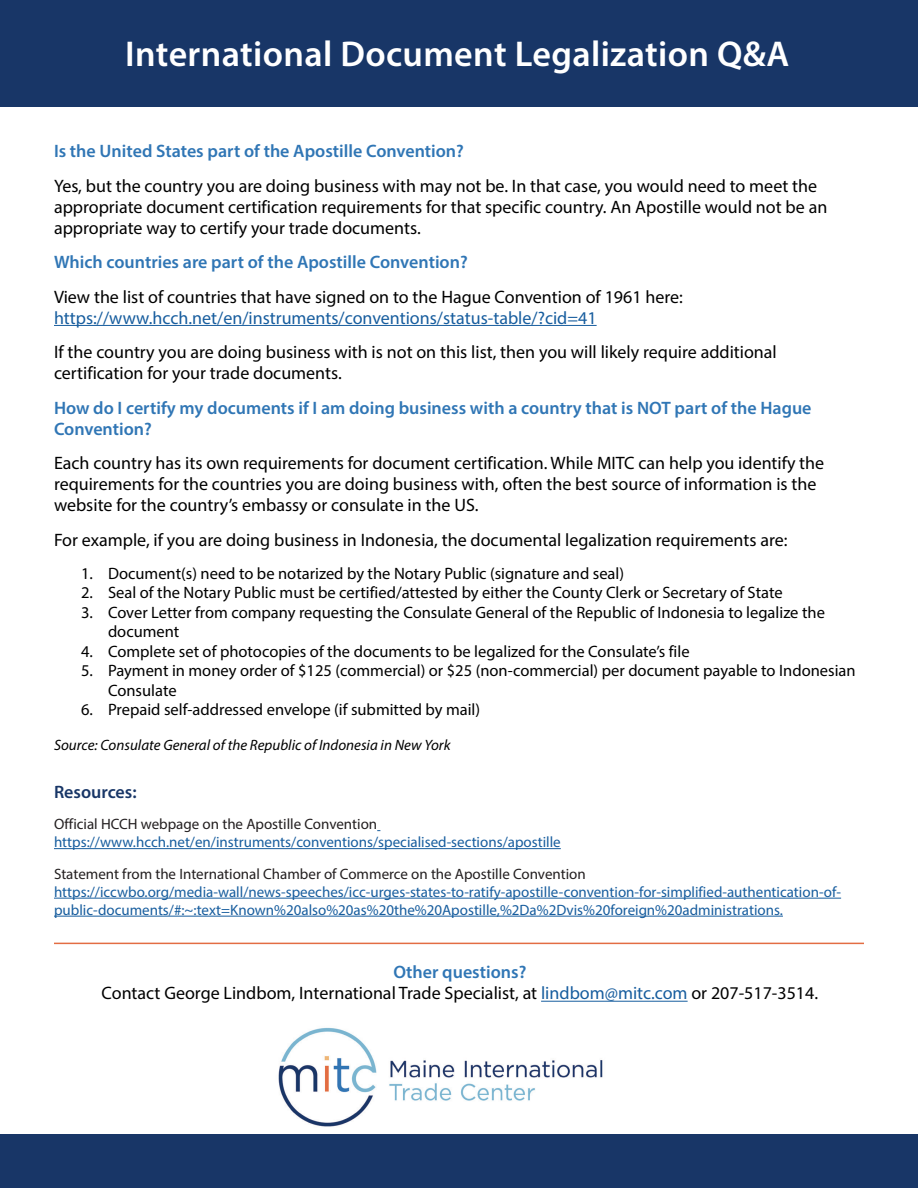
<style>
.page{position:relative;width:918px;height:1188px;background:#fff}
.page>*{position:absolute;margin:0;border:0;box-sizing:border-box;transform-origin:0 0}
.t1{font:600 36px "Myriad Pro";letter-spacing:.01em;color:#fff}
.t2{font:18px/21px "Myriad Pro";color:#000}
.t3{font:600 18px/21px "Myriad Pro";color:#3076b5}
.t4{font:600 18px "Myriad Pro";color:#183667}
.t5{font:16.5px/19.5px "Myriad Pro";color:#000}
.t6{font:15px/18px "Myriad Pro";color:#175d9e}
.t7{font:italic 15px "Myriad Pro";color:#000}
.s1{color:#175d9e}
.s2{color:#231f20}
</style>
<div class="page">
<div style="left:0;top:0;width:918px;height:107px;background:#183667"></div>
<div style="left:0;top:1134px;width:918px;height:54px;background:#183667"></div>
<hr style="left:541px;top:1001px;width:147px;height:1px;background:#175d9e">
<hr style="left:54px;top:325px;width:543px;height:1px;background:#175d9e">
<hr style="left:54px;top:848px;width:507px;height:1px;background:#175d9e">
<hr style="left:54px;top:898px;width:787px;height:1px;background:#175d9e">
<hr style="left:54px;top:916px;width:729px;height:1px;background:#175d9e">
<hr style="left:54px;top:943px;width:810px;height:1px;background:#e36d43">
<img style="left:278px;top:1027px;width:325px;height:100px">
<p class="t1" style="left:125px;top:31px;width:666px">International Document Legalization Q&amp;A</p>
<p class="t3" style="left:54px;top:140px;width:411px">Is the United States part of the Apostille Convention?</p>
<p class="t2" style="left:54px;top:175px;width:775px">Yes, but the country you are doing business with may not be. In that case, you would need to meet the appropriate document certification requirements for that specific country. An Apostille would not be an appropriate way to certify your trade documents.</p>
<p class="t3" style="left:54px;top:251px;width:415px">Which countries are part of the Apostille Convention?</p>
<p class="t2" style="left:54px;top:286px;width:630px">View the list of countries that have signed on to the Hague Convention of 1961 here: <span class="s1">https://www.hcch.net/en/instruments/conventions/status-table/?cid=41</span></p>
<p class="t2" style="left:54px;top:341px;width:724px">If the country you are doing business with is not on this list, then you will likely require additional certification for your trade documents.</p>
<p class="t3" style="left:54px;top:397px;width:759px">How do I certify my documents if I am doing business with a country that is NOT part of the Hague<br>Convention?</p>
<p class="t2" style="left:54px;top:452px;width:772px">Each country has its own requirements for document certification. While MITC can help you identify the requirements for the countries you are doing business with, often the best source of information is the website for the country’s embassy or consulate in the US.</p>
<p class="t2" style="left:54px;top:529px;width:735px">For example, if you are doing business in Indonesia, the documental legalization requirements are:</p>
<p class="t5" style="left:81px;top:563px;width:545px">1. Document(s) need to be notarized by the Notary Public (signature and seal)</p>
<p class="t5" style="left:81px;top:583px;width:703px">2. Seal of the Notary Public must be certified/attested by either the County Clerk or Secretary of State</p>
<p class="t5" style="left:108px;top:602px;width:718px;text-indent:-27px">3. Cover Letter from company requesting the Consulate General of the Republic of Indonesia to legalize the document</p>
<p class="t5" style="left:81px;top:641px;width:610px">4. Complete set of photocopies of the documents to be legalized for the Consulate’s file</p>
<p class="t5" style="left:108px;top:661px;width:749px;text-indent:-27px">5. Payment in money order of $125 (commercial) or $25 (non-commercial) per document payable to Indonesian<br>Consulate</p>
<p class="t5" style="left:81px;top:700px;width:401px">6. Prepaid self-addressed envelope (if submitted by mail)</p>
<p class="t7" style="left:54px;top:735px;width:398px">Source: Consulate General of the Republic of Indonesia in New York</p>
<p class="t4" style="left:54px;top:780px;width:84px">Resources:</p>
<p class="t6" style="left:54px;top:815px;width:508px"><span class="s2">Official HCCH webpage on the Apostille Convention </span>https://www.hcch.net/en/instruments/conventions/specialised-sections/apostille</p>
<p class="t6" style="left:54px;top:864px;width:789px"><span class="s2">Statement from the International Chamber of Commerce on the Apostille Convention </span>https://iccwbo.org/media-wall/news-speeches/icc-urges-states-to-ratify-apostille-convention-for-simplified-authentication-of&shy;public-documents/#:~:text=Known%20also%20as%20the%20Apostille,%2Da%2Dvis%20foreign%20administrations.</p>
<p class="t3" style="left:393px;top:961px;width:135px">Other questions?</p>
<p class="t2" style="left:102px;top:983px;width:718px">Contact George Lindbom, International Trade Specialist, at <span class="s1">lindbom@mitc.com</span> or 207-517-3514.</p>
</div>
